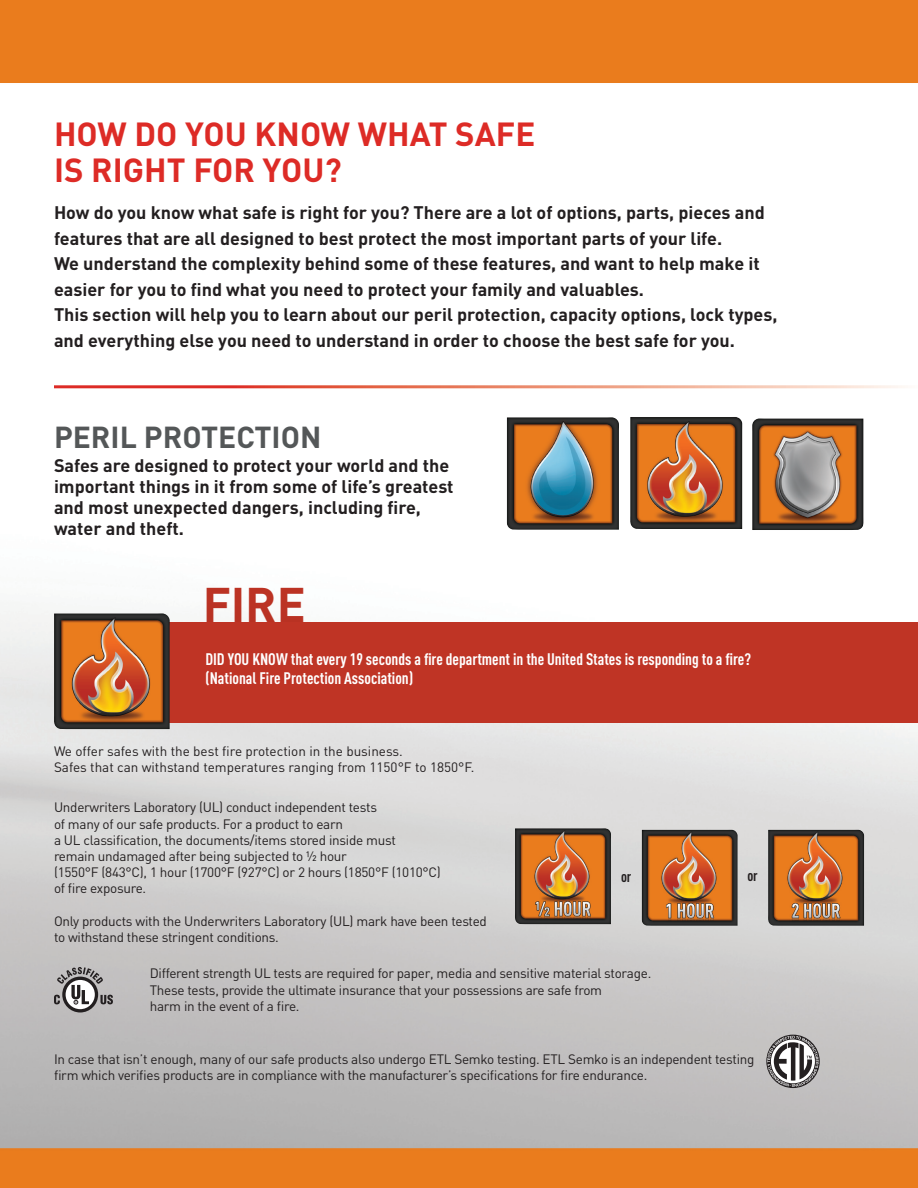
<style>
.page{position:relative;width:918px;height:1188px;background:#fff}
.page>*{position:absolute;margin:0;border:0;box-sizing:border-box;transform-origin:0 0}
.t1{font:700 48px "DIN";color:#bf3425}
.t2{font:700 33px/36px "DIN";color:#dd2b26}
.t3{font:700 30px "DIN";color:#545758}
.t4{font:700 18px/25.5px "DIN";color:#231f20}
.t5{font:700 16.5px/19.8px "DIN Cond";color:#fff}
.t6{font:700 15px "DIN Cond";color:#231f20}
.t7{font:13.5px/16.2px "DIN";letter-spacing:-.02em;color:#231f20}
.t8{font:13.5px "DIN";color:#231f20}
</style>
<div class="page">
<img style="left:0;top:0;width:918px;height:1188px">
<img style="left:752px;top:418px;width:112px;height:112px">
<hr style="left:54px;top:385px;width:864px;height:3px;background:#fff">
<div style="left:128px;top:622px;width:790px;height:100px;background:#bf3425"></div>
<img style="left:515px;top:828px;width:96px;height:96px">
<img style="left:641px;top:830px;width:97px;height:96px">
<img style="left:768px;top:830px;width:96px;height:96px">
<svg style="left:62px;top:977px;width:36px;height:35px"></svg>
<svg style="left:66px;top:980px;width:29px;height:29px"></svg>
<svg style="left:54px;top:967px;width:59px;height:37px"></svg>
<img style="left:506px;top:417px;width:113px;height:113px">
<img style="left:630px;top:417px;width:113px;height:112px">
<img style="left:54px;top:613px;width:116px;height:116px">
<svg style="left:766px;top:1035px;width:54px;height:53px"></svg>
<p class="t2" style="left:54px;top:115px;width:483px">HOW DO YOU KNOW WHAT SAFE<br>IS RIGHT FOR YOU?</p>
<p class="t4" style="left:54px;top:199px;width:725px">How do you know what safe is right for you? There are a lot of options, parts, pieces and features that are all designed to best protect the most important parts of your life.<br>We understand the complexity behind some of these features, and want to help make it easier for you to find what you need to protect your family and valuables.<br>This section will help you to learn about our peril protection, capacity options, lock types, and everything else you need to understand in order to choose the best safe for you.</p>
<p class="t3" style="left:54px;top:417px;width:269px">PERIL PROTECTION</p>
<p class="t4" style="left:54px;top:455px;width:401px;line-height:21px">Safes are designed to protect your world and the important things in it from some of life’s greatest and most unexpected dangers, including fire, water and theft.</p>
<h1 class="t1" style="left:202px;top:573px;width:105px">FIRE</h1>
<p class="t5" style="left:205px;top:648px;width:547px">DID YOU KNOW that every 19 seconds a fire department in the United States is responding to a fire? (National Fire Protection Association)</p>
<p class="t8" style="left:54px;top:742px;width:350px">We offer safes with the best fire protection in the business.</p>
<p class="t8" style="left:54px;top:759px;width:422px">Safes that can withstand temperatures ranging from 1150°F to 1850°F.</p>
<p class="t7" style="left:54px;top:799px;width:388px">Underwriters Laboratory (UL) conduct independent tests<br>of many of our safe products. For a product to earn<br>a UL classification, the documents/items stored inside must<br>remain undamaged after being subjected to ½ hour<br>(1550°F (843°C), 1 hour (1700°F (927°C) or 2 hours (1850°F (1010°C) of fire exposure.</p>
<p class="t7" style="left:54px;top:913px;width:434px">Only products with the Underwriters Laboratory (UL) mark have been tested</p>
<p class="t7" style="left:54px;top:929px;width:226px">to withstand these stringent conditions.</p>
<p class="t6" style="left:621px;top:867px;width:12px">or</p>
<p class="t7" style="left:150px;top:965px;width:503px">Different strength UL tests are required for paper, media and sensitive material storage.</p>
<p class="t7" style="left:150px;top:981px;width:454px">These tests, provide the ultimate insurance that your possessions are safe from</p>
<p class="t7" style="left:150px;top:998px;width:151px">harm in the event of a fire.</p>
<p class="t6" style="left:747px;top:866px;width:12px">or</p>
<p class="t7" style="left:54px;top:1050px;width:702px">In case that isn’t enough, many of our safe products also undergo ETL Semko testing. ETL Semko is an independent testing firm which verifies products are in compliance with the manufacturer’s specifications for fire endurance.</p>
</div>
